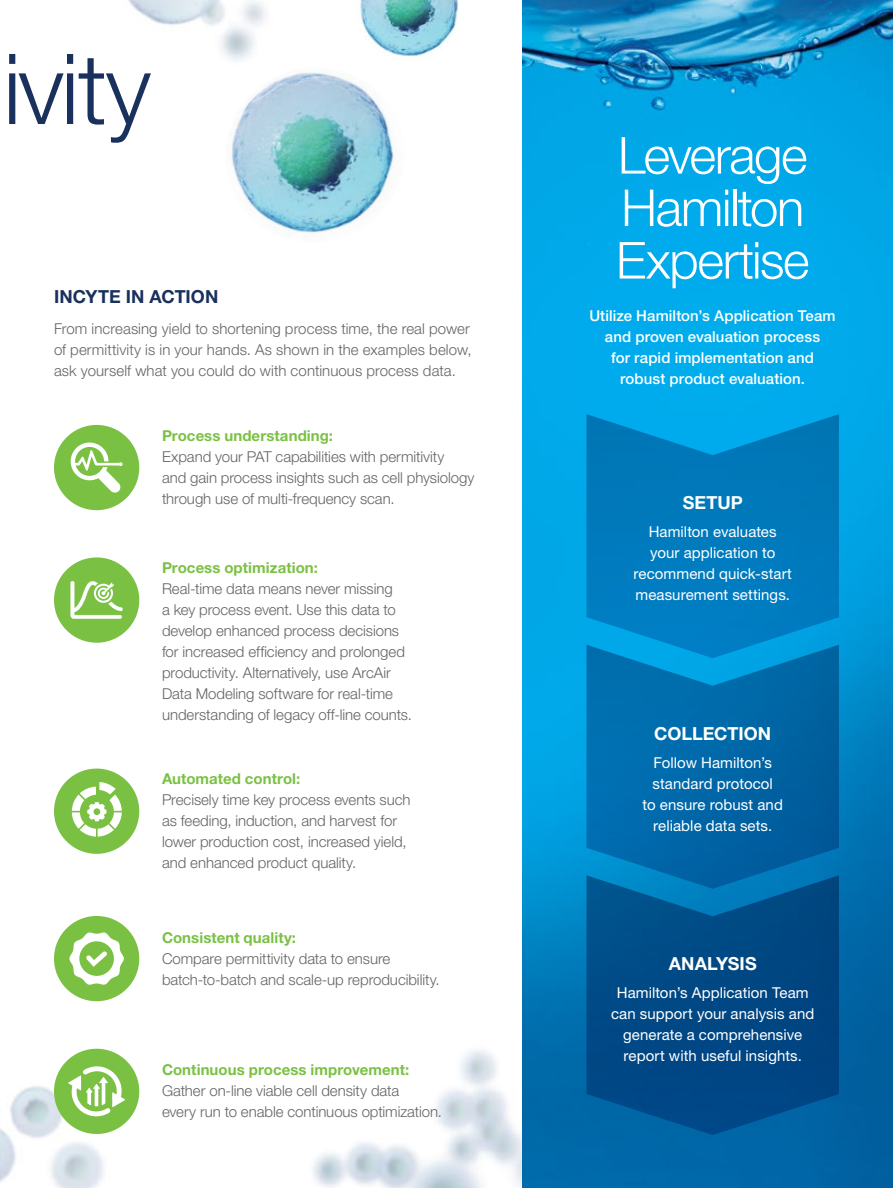
<style>
.page{position:relative;width:893px;height:1188px;background:#fff}
.page>*{position:absolute;margin:0;border:0;box-sizing:border-box;transform-origin:0 0}
.t1{font:300 98.1px "Helvetica Neue LT Pro";letter-spacing:-.02em;color:#19315c}
.t2{font:300 51px/52.5px "Helvetica Neue LT Pro";letter-spacing:-.03em;color:#fff;text-align:justify}
.t3{font:700 18px "Helvetica Neue LT Pro";letter-spacing:.005em;color:#fff}
.t4{font:700 18px "Helvetica Neue LT Pro";color:#19315c}
.t5{font:300 15px/21px "Helvetica Neue LT Pro";letter-spacing:-.005em;color:#636466}
.t6{font:15px/21px "Helvetica Neue LT Pro";letter-spacing:.005em;color:#fff;text-align:center}
.t7{font:500 15px/21px "Helvetica Neue LT Pro";letter-spacing:.005em;color:#fff;text-align:center}
.t8{font:700 15px "Helvetica Neue LT Pro";letter-spacing:.005em;color:#7ac143}
</style>
<div class="page">
<img style="left:0;top:0;width:523px;height:1188px">
<img style="left:214px;top:67px;width:201px;height:186px">
<img style="left:356px;top:0;width:107px;height:61px">
<img style="left:523px;top:0;width:370px;height:1188px">
<svg style="left:586px;top:414px;width:253px;height:231px;background:#007fc2"></svg>
<svg style="left:586px;top:645px;width:253px;height:230px;background:#006dad"></svg>
<svg style="left:586px;top:875px;width:253px;height:260px;background:#004e8b"></svg>
<div style="left:54px;top:425px;width:85px;height:85px;background:#7ac143;border-radius:50%"></div>
<svg style="left:71px;top:443px;width:52px;height:50px"></svg>
<div style="left:54px;top:557px;width:85px;height:86px;background:#7ac143;border-radius:50%"></div>
<svg style="left:71px;top:581px;width:52px;height:38px"></svg>
<div style="left:54px;top:769px;width:85px;height:85px;background:#7ac143;border-radius:50%"></div>
<svg style="left:72px;top:782px;width:50px;height:55px"></svg>
<div style="left:54px;top:916px;width:85px;height:85px;background:#7ac143;border-radius:50%"></div>
<svg style="left:69px;top:933px;width:55px;height:52px"></svg>
<div style="left:54px;top:1049px;width:85px;height:85px;background:#7ac143;border-radius:50%"></div>
<svg style="left:68px;top:1066px;width:57px;height:50px"></svg>
<h1 class="t1" style="left:3px;top:29px;width:149px">ivity</h1>
<p class="t4" style="left:54px;top:285px;width:166px">INCYTE IN ACTION</p>
<p class="t5" style="left:54px;top:318px;width:419px;text-align:justify">From increasing yield to shortening process time, the real power of permittivity is in your hands. As shown in the examples below, ask yourself what you could do with continuous process data.</p>
<p class="t8" style="left:162px;top:426px;width:173px">Process understanding:</p>
<p class="t5" style="left:162px;top:446px;width:314px">Expand your PAT capabilities with permitivity<br>and gain process insights such as cell physiology through use of multi-frequency scan.</p>
<p class="t8" style="left:162px;top:559px;width:158px">Process optimization:</p>
<p class="t5" style="left:162px;top:578px;width:252px">Real-time data means never missing<br>a key process event. Use this data to develop enhanced process decisions for increased efficiency and prolonged productivity. Alternatively, use ArcAir Data Modeling software for real-time understanding of legacy off-line counts.</p>
<p class="t8" style="left:162px;top:770px;width:140px">Automated control:</p>
<p class="t5" style="left:162px;top:789px;width:250px">Precisely time key process events such as feeding, induction, and harvest for lower production cost, increased yield, and enhanced product quality.</p>
<p class="t8" style="left:162px;top:928px;width:136px">Consistent quality:</p>
<p class="t5" style="left:162px;top:947px;width:279px">Compare permittivity data to ensure batch-to-batch and scale-up reproducibility.</p>
<p class="t8" style="left:162px;top:1060px;width:249px">Continuous process improvement:</p>
<p class="t5" style="left:162px;top:1080px;width:281px">Gather on-line viable cell density data<br>every run to enable continuous optimization.</p>
<h2 class="t2" style="left:616px;top:128px;width:195px">Leverage Hamilton Expertise</h2>
<p class="t7" style="left:589px;top:305px;width:248px">Utilize Hamilton’s Application Team and proven evaluation process<br>for rapid implementation and robust product evaluation.</p>
<p class="t3" style="left:683px;top:492px;width:62px">SETUP</p>
<p class="t6" style="left:633px;top:521px;width:160px">Hamilton evaluates your application to recommend quick-start measurement settings.</p>
<p class="t3" style="left:654px;top:722px;width:119px">COLLECTION</p>
<p class="t6" style="left:642px;top:751px;width:142px">Follow Hamilton’s standard protocol<br>to ensure robust and reliable data sets.</p>
<p class="t3" style="left:669px;top:953px;width:89px">ANALYSIS</p>
<p class="t6" style="left:611px;top:982px;width:205px">Hamilton’s Application Team can support your analysis and generate a comprehensive report with useful insights.</p>
</div>
